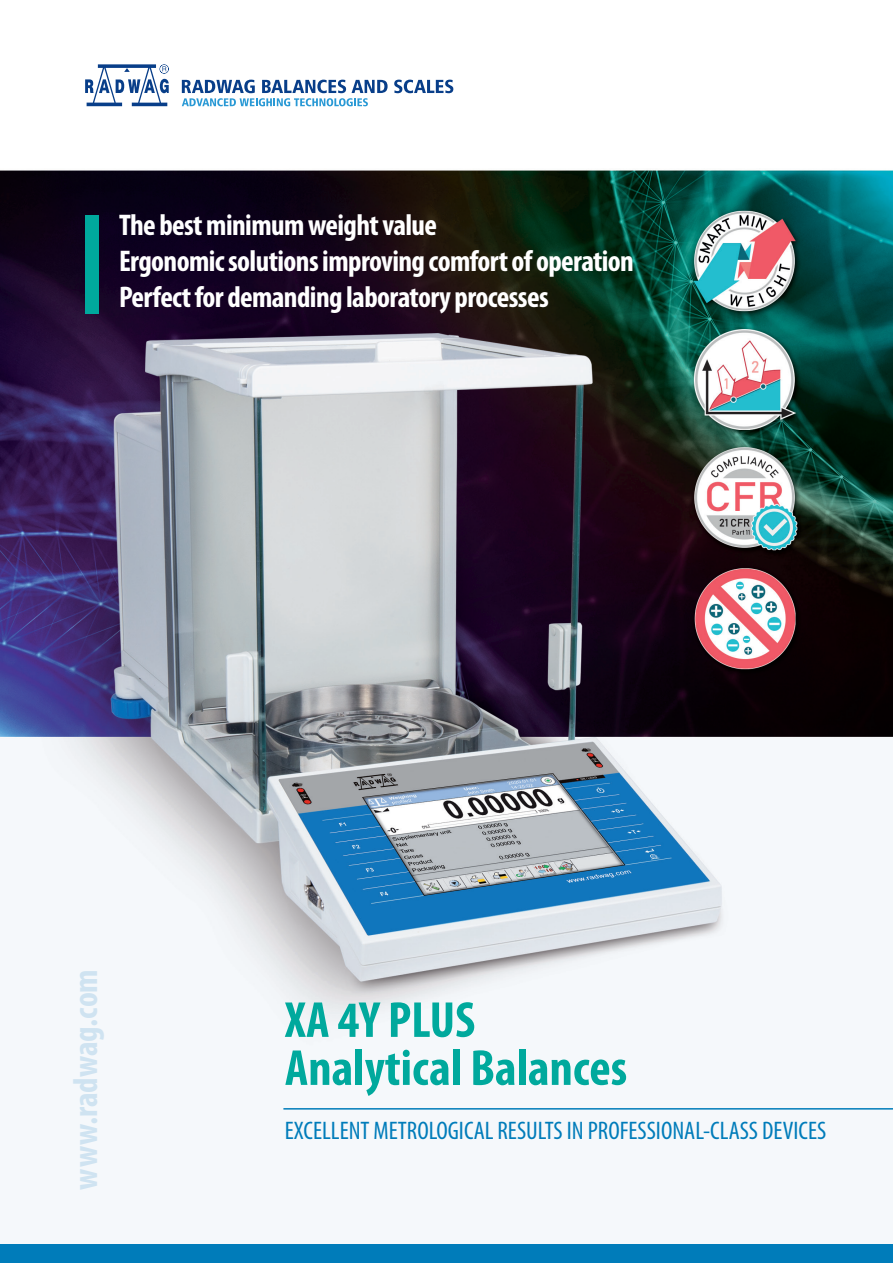
<style>
.page{position:relative;width:893px;height:1263px;background:#fff}
.page>*{position:absolute;margin:0;border:0;box-sizing:border-box;transform-origin:0 0}
.t1{font:700 condensed 51px "Myriad Pro";color:#00a99d}
.t2{font:700 condensed 34.5px "Myriad Pro";color:#cfe3f1}
.t3{font:700 condensed 30px "Myriad Pro";letter-spacing:-.02em;color:#fff}
.t4{font:condensed 25.5px "Myriad Pro";color:#007cba}
</style>
<div class="page">
<img style="left:0;top:79px;width:893px;height:1166px">
<div style="left:0;top:1245px;width:893px;height:18px;background:#007cba"></div>
<svg style="left:85px;top:64px;width:84px;height:42px"></svg>
<svg style="left:394px;top:80px;width:59px;height:13px"></svg>
<svg style="left:182px;top:80px;width:206px;height:26px"></svg>
<hr style="left:283px;top:1108px;width:610px;height:1px;background:#007cba">
<div style="left:85px;top:215px;width:14px;height:98px;background:#00a99d"></div>
<p class="t3" style="left:119px;top:206px;width:320px">The best minimum weight value</p>
<p class="t3" style="left:119px;top:242px;width:516px">Ergonomic solutions improving comfort of operation</p>
<p class="t3" style="left:119px;top:278px;width:431px">Perfect for demanding laboratory processes</p>
<p class="t2" style="left:64px;top:1189px;width:222px;rotate:-90deg">www.radwag.com</p>
<p class="t1" style="left:285px;top:988px;width:192px">XA 4Y PLUS</p>
<p class="t1" style="left:285px;top:1036px;width:344px">Analytical Balances</p>
<p class="t4" style="left:285px;top:1115px;width:543px">EXCELLENT METROLOGICAL RESULTS IN PROFESSIONAL-CLASS DEVICES</p>
</div>
